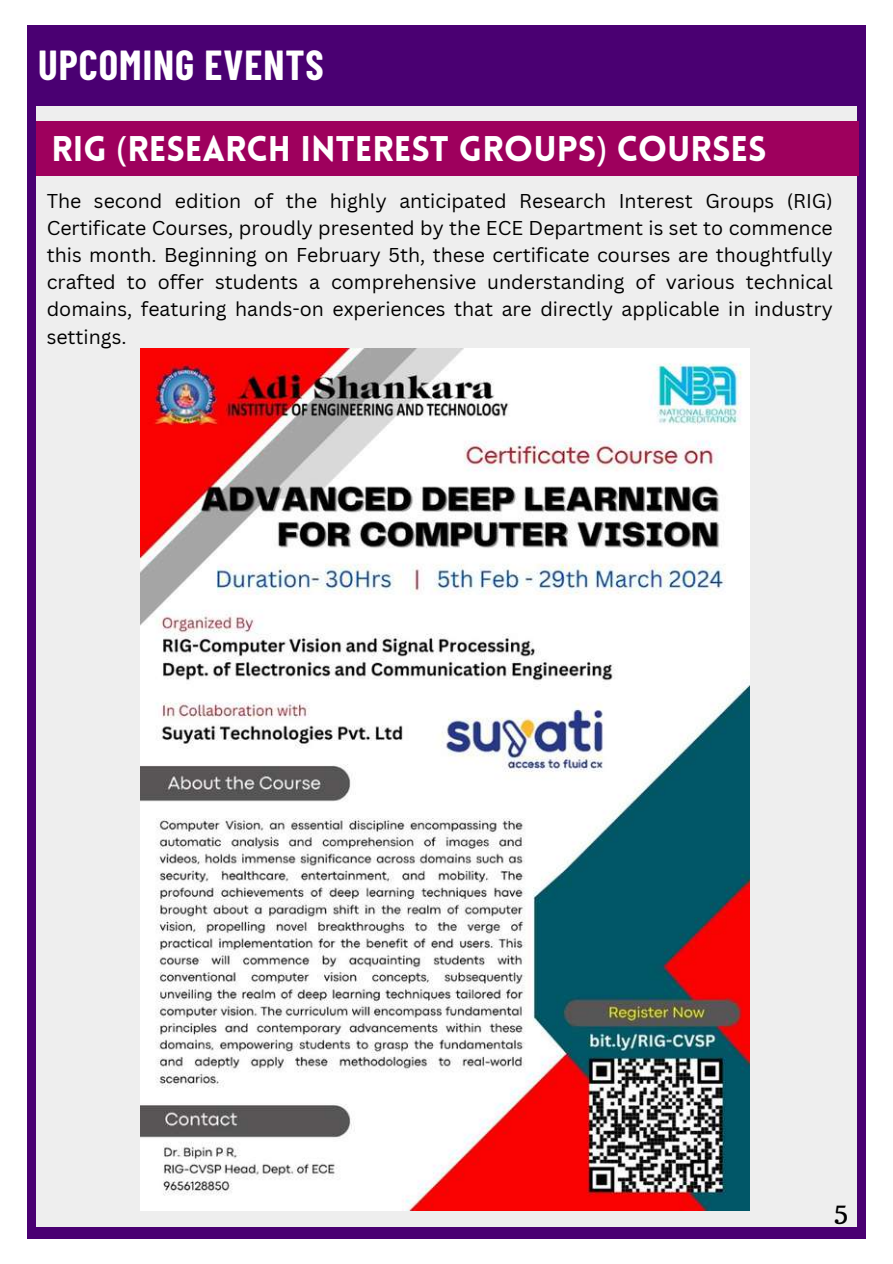
<style>
.page{position:relative;width:893px;height:1264px;background:#fff}
.page>*{position:absolute;margin:0;border:0;box-sizing:border-box;transform-origin:0 0}
.t1{font:700 40.95px "Barlow Condensed";letter-spacing:.025em;color:#fff}
.t2{font:900 34.8px "Lovelo";color:#fff}
.t3{font:27px "Trocchi";color:#000}
.t4{font:19.5px/27px "Canva Sans";color:#000;text-align:justify}
.s1{font-family:"Noto Sans";font-weight:400}
</style>
<div class="page">
<div style="left:28px;top:25px;width:837px;height:1213px;background:#4a0072"></div>
<div style="left:37px;top:106px;width:819px;height:1120px;background:#eee"></div>
<div style="left:37px;top:122px;width:821px;height:54px;background:#9e005d"></div>
<img style="left:140px;top:348px;width:609px;height:862px">
<h1 class="t1" style="left:38px;top:39px;width:287px">UPCOMING EVENTS</h1>
<h2 class="t2" style="left:52px;top:135px;width:716px">RIG <span class="s1">(</span>RESEARCH INTEREST GROUPS<span class="s1">)</span> COURSES</h2>
<p class="t4" style="left:47px;top:187px;width:787px">The second edition of the highly anticipated Research Interest Groups (RIG)<br>Certificate Courses, proudly presented by the ECE Department is set to commence this month. Beginning on February 5th, these certificate courses are thoughtfully crafted to offer students a comprehensive understanding of various technical domains, featuring hands-on experiences that are directly applicable in industry settings.</p>
<h3 class="t3" style="left:833px;top:1192px;width:16px">5</h3>
</div>
